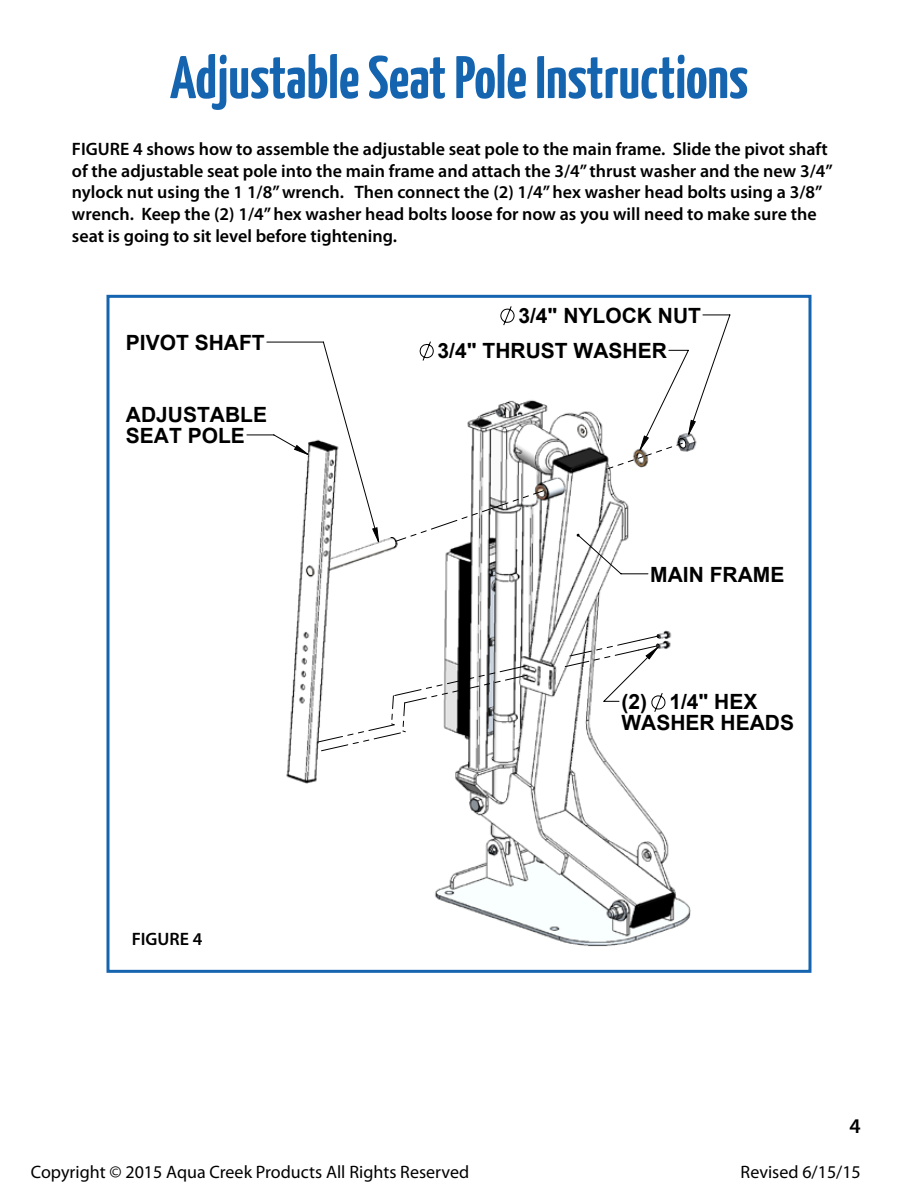
<style>
.page{position:relative;width:918px;height:1188px;background:#fff}
.page>*{position:absolute;margin:0;border:0;box-sizing:border-box;transform-origin:0 0}
.t1{font:700 60px "Yanone Kaffeesatz";color:#1464b0}
.t2{font:700 21px/21px "Arial";color:#000}
.t3{font:600 21px "Myriad Pro";color:#000}
.t4{font:600 18px/21.6px "Myriad Pro";color:#000}
.t5{font:18px "Myriad Pro";color:#000}
</style>
<div class="page">
<img style="left:286px;top:702px;width:405px;height:245px">
<svg style="left:500px;top:306px;width:15px;height:8px"></svg>
<svg style="left:651px;top:702px;width:15px;height:11px"></svg>
<svg style="left:246px;top:314px;width:485px;height:388px"></svg>
<svg style="left:295px;top:420px;width:400px;height:239px"></svg>
<svg style="left:316px;top:665px;width:213px;height:88px"></svg>
<svg style="left:564px;top:634px;width:96px;height:34px"></svg>
<svg style="left:390px;top:490px;width:154px;height:58px"></svg>
<svg style="left:608px;top:438px;width:79px;height:31px"></svg>
<div style="left:106px;top:295px;width:706px;height:678px;border:3px solid #1464b0"></div>
<h1 class="t1" style="left:170px;top:41px;width:580px">Adjustable Seat Pole Instructions</h1>
<p class="t4" style="left:72px;top:138px;width:762px">FIGURE 4 shows how to assemble the adjustable seat pole to the main frame. Slide the pivot shaft of the adjustable seat pole into the main frame and attach the 3/4” thrust washer and the new 3/4” nylock nut using the 1 1/8” wrench. Then connect the (2) 1/4” hex washer head bolts using a 3/8” wrench. Keep the (2) 1/4” hex washer head bolts loose for now as you will need to make sure the seat is going to sit level before tightening.</p>
<p class="t2" style="left:126px;top:333px;width:140px">PIVOT SHAFT</p>
<p class="t2" style="left:126px;top:404px;width:143px">ADJUSTABLE<br>SEAT POLE</p>
<p class="t4" style="left:132px;top:928px;width:72px">FIGURE 4</p>
<p class="t2" style="left:438px;top:298px;width:265px;line-height:35.4px;text-indent:81px">3/4" NYLOCK NUT<br>3/4" THRUST WASHER</p>
<p class="t2" style="left:650px;top:564px;width:136px">MAIN FRAME</p>
<p class="t2" style="left:621px;top:692px;width:174px">(2) 1/4" HEX<br>WASHER HEADS</p>
<p class="t3" style="left:850px;top:1113px;width:13px">4</p>
<p class="t5" style="left:31px;top:1160px;width:440px">Copyright © 2015 Aqua Creek Products All Rights Reserved</p>
<p class="t5" style="left:741px;top:1161px;width:122px">Revised 6/15/15</p>
</div>
